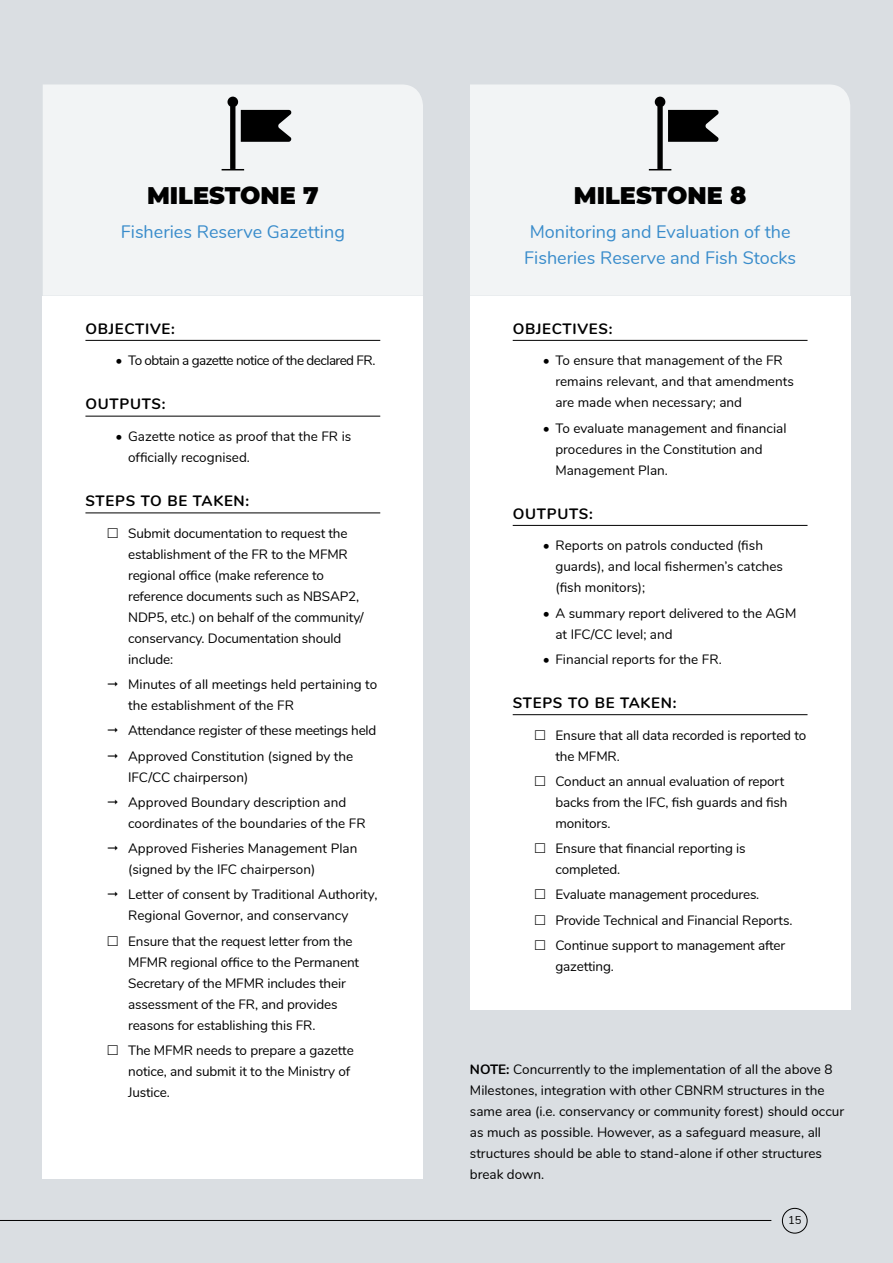
<style>
.page{position:relative;width:893px;height:1263px;background:#dadee2}
.page>*{position:absolute;margin:0;border:0;box-sizing:border-box;transform-origin:0 0}
.t1{font:900 24px "Montserrat";color:#000}
.t2{font:18px/25.5px "Nunito";color:#398ccb;text-align:center}
.t3{font:700 15px "Nunito";letter-spacing:.05em;color:#000}
.t4{font:13.5px/21px "Nunito";letter-spacing:-.005em;color:#000}
.t5{font:13.5px "Nunito";letter-spacing:-.04em;color:#000}
.t6{font:11.25px "Nunito";color:#000}
.s1{font-weight:700}
</style>
<div class="page">
<div style="left:43px;top:84px;width:380px;height:212px;background:#f2f4f5"></div>
<div style="left:470px;top:84px;width:380px;height:212px;background:#f2f4f5"></div>
<svg style="left:222px;top:97px;width:70px;height:73px;background:#999a9b"></svg>
<svg style="left:649px;top:97px;width:70px;height:73px;background:#999a9b"></svg>
<div style="left:43px;top:296px;width:380px;height:882px;background:#fff"></div>
<div style="left:470px;top:296px;width:380px;height:713px;background:#fff"></div>
<hr style="left:85px;top:340px;width:295px;height:1px;background:#000">
<hr style="left:85px;top:416px;width:295px;height:1px;background:#000">
<hr style="left:85px;top:512px;width:295px;height:1px;background:#000">
<hr style="left:513px;top:340px;width:294px;height:1px;background:#000">
<hr style="left:513px;top:525px;width:294px;height:1px;background:#000">
<hr style="left:513px;top:714px;width:294px;height:1px;background:#000">
<div style="left:782px;top:1208px;width:25px;height:25px;border:1px solid #000;border-radius:50%"></div>
<hr style="left:0;top:1220px;width:771px;height:1px;background:#000">
<h1 class="t1" style="left:147px;top:178px;width:173px">MILESTONE 7</h1>
<h2 class="t2" style="left:121px;top:218px;width:226px">Fisheries Reserve Gazetting</h2>
<p class="t3" style="left:85px;top:317px;width:91px">OBJECTIVE:</p>
<p class="t5" style="left:115px;top:351px;width:262px">• To obtain a gazette notice of the declared FR.</p>
<p class="t3" style="left:85px;top:393px;width:82px">OUTPUTS:</p>
<p class="t4" style="left:128px;top:425px;width:225px;text-indent:-13px">• Gazette notice as proof that the FR is officially recognised.</p>
<p class="t3" style="left:85px;top:490px;width:165px">STEPS TO BE TAKEN:</p>
<p class="t4" style="left:128px;top:522px;width:237px">Submit documentation to request the establishment of the FR to the MFMR regional office (make reference to reference documents such as NBSAP2,<br>NDP5, etc.) on behalf of the community/ conservancy. Documentation should include:</p>
<p class="t4" style="left:128px;top:673px;width:250px">Minutes of all meetings held pertaining to the establishment of the FR</p>
<p class="t4" style="left:128px;top:717px;width:250px;line-height:25.2px">Attendance register of these meetings held<br>Approved Constitution (signed by the</p>
<p class="t4" style="left:128px;top:764px;width:220px;line-height:25.2px">IFC/CC chairperson)<br>Approved Boundary description and</p>
<p class="t4" style="left:128px;top:810px;width:239px;line-height:25.2px">coordinates of the boundaries of the FR<br>Approved Fisheries Management Plan</p>
<p class="t4" style="left:128px;top:856px;width:251px;line-height:25.2px">(signed by the IFC chairperson)<br>Letter of consent by Traditional Authority,</p>
<p class="t4" style="left:128px;top:902px;width:226px;line-height:25.2px">Regional Governor, and conservancy<br>Ensure that the request letter from the</p>
<p class="t4" style="left:128px;top:951px;width:232px">MFMR regional office to the Permanent Secretary of the MFMR includes their assessment of the FR, and provides reasons for establishing this FR.</p>
<p class="t4" style="left:128px;top:1039px;width:227px">The MFMR needs to prepare a gazette notice, and submit it to the Ministry of<br>Justice.</p>
<h1 class="t1" style="left:574px;top:178px;width:174px">MILESTONE 8</h1>
<h2 class="t2" style="left:524px;top:218px;width:273px">Monitoring and Evaluation of the<br>Fisheries Reserve and Fish Stocks</h2>
<p class="t3" style="left:513px;top:317px;width:101px">OBJECTIVES:</p>
<p class="t4" style="left:555px;top:349px;width:240px;text-indent:-13px">• To ensure that management of the FR remains relevant, and that amendments are made when necessary; and</p>
<p class="t4" style="left:555px;top:417px;width:233px;text-indent:-13px">• To evaluate management and financial procedures in the Constitution and<br>Management Plan.</p>
<p class="t3" style="left:513px;top:502px;width:82px">OUTPUTS:</p>
<p class="t4" style="left:555px;top:534px;width:229px;text-indent:-13px">• Reports on patrols conducted (fish guards), and local fishermen’s catches (fish monitors);</p>
<p class="t4" style="left:555px;top:602px;width:242px;text-indent:-13px">• A summary report delivered to the AGM at IFC/CC level; and</p>
<p class="t4" style="left:543px;top:648px;width:181px">• Financial reports for the FR.</p>
<p class="t3" style="left:513px;top:692px;width:165px">STEPS TO BE TAKEN:</p>
<p class="t4" style="left:555px;top:724px;width:252px">Ensure that all data recorded is reported to the MFMR.</p>
<p class="t4" style="left:555px;top:770px;width:234px">Conduct an annual evaluation of report backs from the IFC, fish guards and fish monitors.</p>
<p class="t4" style="left:555px;top:837px;width:192px">Ensure that financial reporting is completed.</p>
<p class="t4" style="left:555px;top:881px;width:238px;line-height:25.2px">Evaluate management procedures.<br>Provide Technical and Financial Reports.<br>Continue support to management after</p>
<p class="t4" style="left:555px;top:955px;width:60px">gazetting.</p>
<p class="t4" style="left:470px;top:1057px;width:376px"><span class="s1">NOTE:</span> Concurrently to the implementation of all the above 8<br>Milestones, integration with other CBNRM structures in the same area (i.e. conservancy or community forest) should occur as much as possible. However, as a safeguard measure, all structures should be able to stand-alone if other structures break down.</p>
<p class="t6" style="left:788px;top:1212px;width:15px">15</p>
</div>
